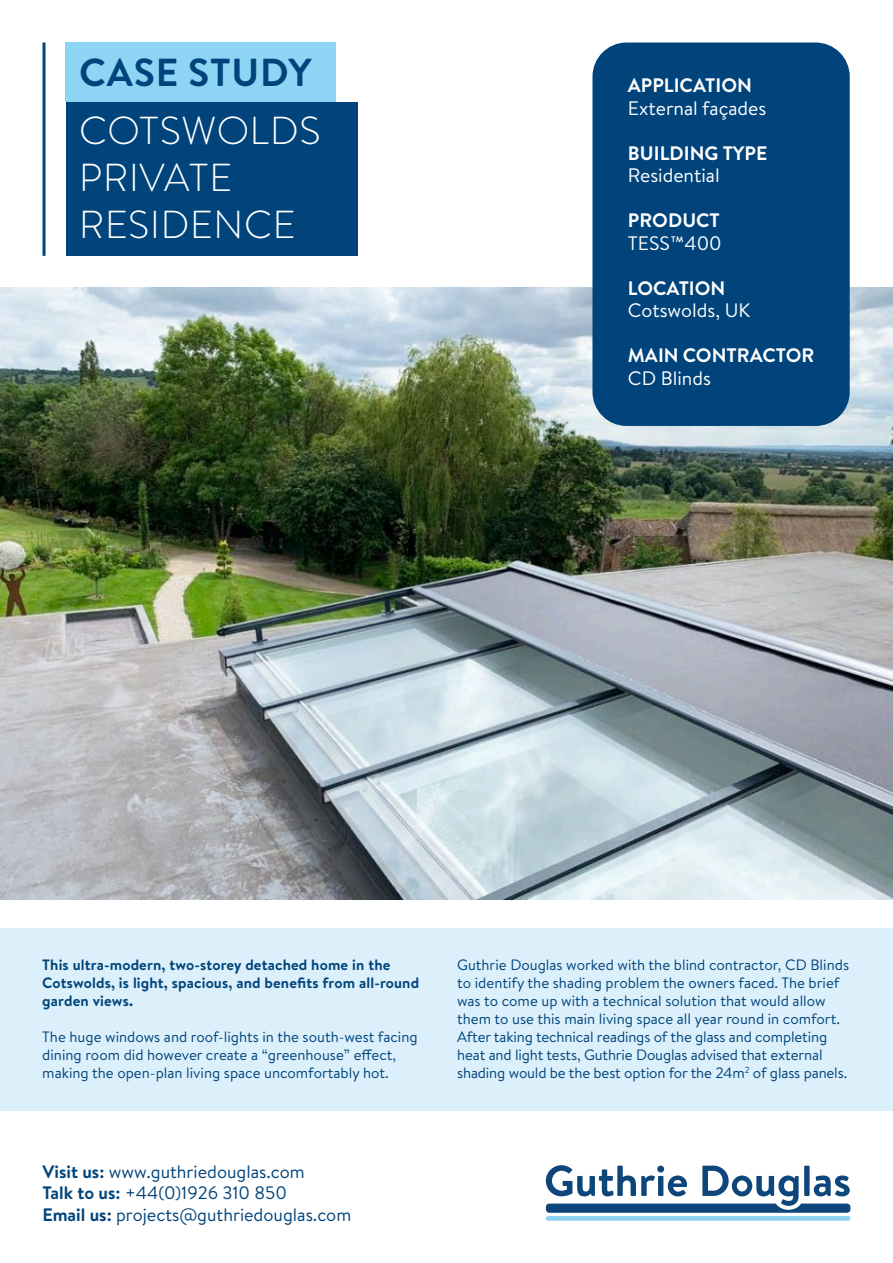
<style>
.page{position:relative;width:893px;height:1263px;background:#fff}
.page>*{position:absolute;margin:0;border:0;box-sizing:border-box;transform-origin:0 0}
.t1{font:300 39px/46.8px "Brandon Text";letter-spacing:.02em;color:#fff}
.t2{font:700 39px "Brandon Text";letter-spacing:.02em;color:#00447b}
.t3{font:19.5px "Brandon Text";color:#fff}
.t4{font:700 19.5px "Brandon Text";color:#fff}
.t5{font:18px/21.6px "Brandon Text";color:#00447b}
.t6{font:15px/18px "Brandon Text";color:#00447b}
.t7{font:700 15px/18px "Brandon Text";letter-spacing:.01em;color:#00447b}
.s1{font-weight:700}
</style>
<div class="page">
<img style="left:0;top:287px;width:893px;height:612px">
<div style="left:592px;top:43px;width:258px;height:383px;background:#00447b;border-radius:34px"></div>
<div style="left:66px;top:43px;width:270px;height:59px;background:#8dd4f5"></div>
<div style="left:66px;top:102px;width:291px;height:154px;background:#00447b"></div>
<div style="left:546px;top:1216px;width:304px;height:5px;background:#8fd3f4;border-radius:2px"></div>
<svg style="left:546px;top:1165px;width:304px;height:48px"></svg>
<hr style="left:43px;top:43px;width:3px;height:213px;background:#00447b">
<div style="left:0;top:928px;width:893px;height:182px;background:#dcf0fb"></div>
<h1 class="t2" style="left:79px;top:45px;width:234px">CASE STUDY</h1>
<h1 class="t1" style="left:79px;top:106px;width:243px">COTSWOLDS<br>PRIVATE<br>RESIDENCE</h1>
<h2 class="t4" style="left:628px;top:72px;width:126px">APPLICATION</h2>
<h2 class="t3" style="left:628px;top:95px;width:140px">External façades</h2>
<h2 class="t4" style="left:628px;top:140px;width:141px">BUILDING TYPE</h2>
<h2 class="t3" style="left:628px;top:162px;width:93px">Residential</h2>
<h2 class="t4" style="left:628px;top:207px;width:94px">PRODUCT</h2>
<h2 class="t3" style="left:628px;top:230px;width:95px">TESS™400</h2>
<h2 class="t4" style="left:628px;top:275px;width:99px">LOCATION</h2>
<h2 class="t3" style="left:628px;top:297px;width:124px">Cotswolds, UK</h2>
<h2 class="t4" style="left:628px;top:342px;width:188px">MAIN CONTRACTOR</h2>
<h2 class="t3" style="left:628px;top:365px;width:85px">CD Blinds</h2>
<p class="t7" style="left:42px;top:956px;width:378px">This ultra-modern, two-storey detached home in the<br>Cotswolds, is light, spacious, and benefits from all-round garden views.</p>
<p class="t6" style="left:42px;top:1027px;width:377px">The huge windows and roof-lights in the south-west facing dining room did however create a “greenhouse” effect, making the open-plan living space uncomfortably hot.</p>
<p class="t5" style="left:43px;top:1160px;width:310px"><span class="s1">Visit us:</span> www.guthriedouglas.com<br><span class="s1">Talk to us:</span> +44(0)1926 310 850<br><span class="s1">Email us:</span> projects@guthriedouglas.com</p>
<p class="t6" style="left:457px;top:955px;width:393px">Guthrie Douglas worked with the blind contractor, CD Blinds to identify the shading problem the owners faced. The brief was to come up with a technical solution that would allow them to use this main living space all year round in comfort.<br>After taking technical readings of the glass and completing heat and light tests, Guthrie Douglas advised that external shading would be the best option for the 24m<sup>2</sup> of glass panels.</p>
</div>
